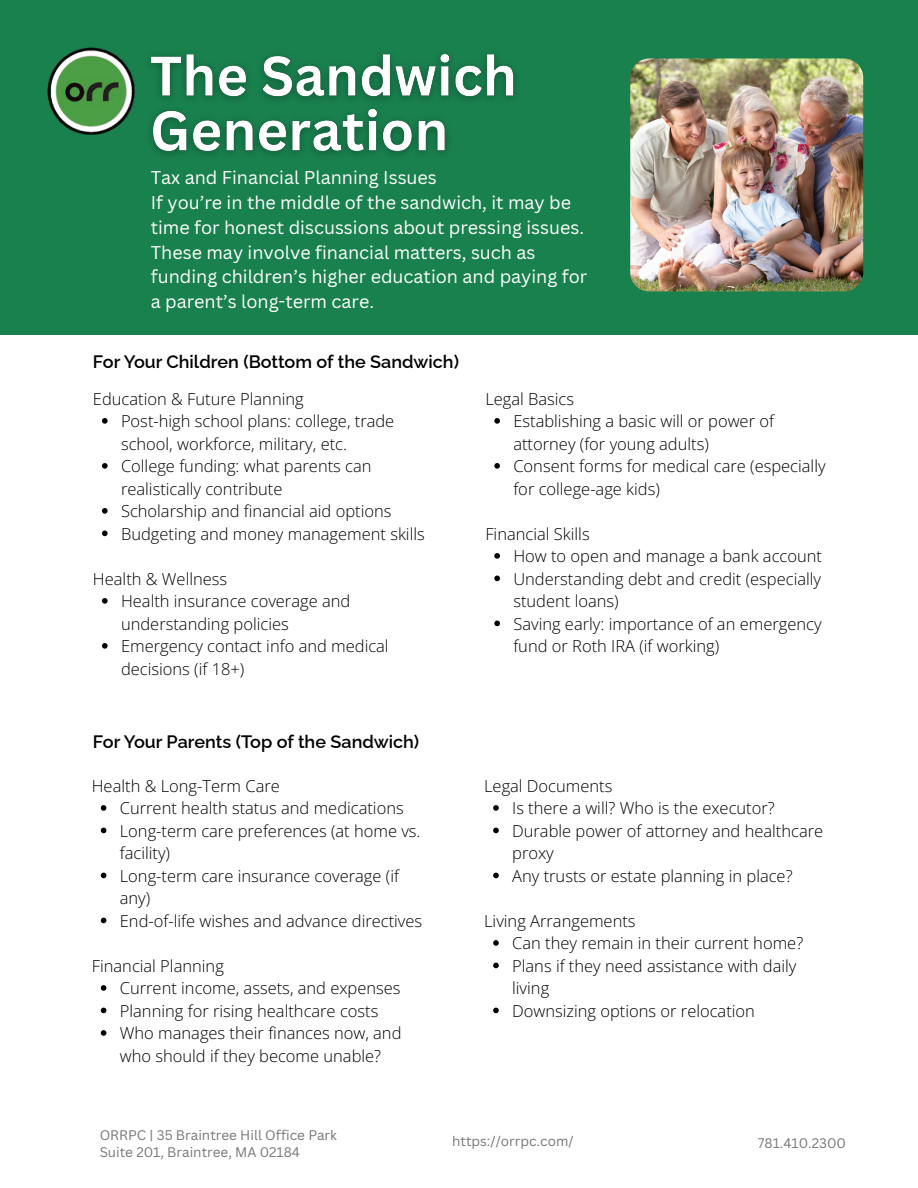
<style>
.page{position:relative;width:918px;height:1188px;background:#fff}
.page>*{position:absolute;margin:0;border:0;box-sizing:border-box;transform-origin:0 0}
.t1{font:18px/24.8px "Canva Sans";color:#fff}
.t2{font:600 18px "Raleway";color:#000}
.t3{font:300 16.5px/22.5px "Open Sans";color:#000}
.t4{font:13.5px "Canva Sans";color:#777}
</style>
<div class="page">
<div style="left:0;top:0;width:918px;height:334px;background:#19814e"></div>
<img style="left:630px;top:58px;width:233px;height:233px">
<img style="left:47px;top:47px;width:88px;height:88px">
<img style="left:150px;top:54px;width:366px;height:101px">
<svg style="left:102px;top:418px;width:6px;height:6px"></svg>
<svg style="left:102px;top:463px;width:6px;height:6px"></svg>
<svg style="left:102px;top:508px;width:6px;height:6px"></svg>
<svg style="left:102px;top:531px;width:6px;height:5px"></svg>
<svg style="left:102px;top:598px;width:6px;height:6px"></svg>
<svg style="left:102px;top:643px;width:6px;height:6px"></svg>
<svg style="left:494px;top:418px;width:6px;height:6px"></svg>
<svg style="left:494px;top:463px;width:6px;height:6px"></svg>
<svg style="left:494px;top:553px;width:6px;height:6px"></svg>
<svg style="left:494px;top:576px;width:6px;height:5px"></svg>
<svg style="left:494px;top:621px;width:6px;height:5px"></svg>
<svg style="left:101px;top:805px;width:5px;height:6px"></svg>
<svg style="left:101px;top:828px;width:5px;height:5px"></svg>
<svg style="left:101px;top:873px;width:5px;height:5px"></svg>
<svg style="left:101px;top:918px;width:5px;height:5px"></svg>
<svg style="left:101px;top:985px;width:5px;height:6px"></svg>
<svg style="left:101px;top:1008px;width:5px;height:5px"></svg>
<svg style="left:101px;top:1030px;width:5px;height:6px"></svg>
<svg style="left:493px;top:805px;width:6px;height:6px"></svg>
<svg style="left:493px;top:828px;width:6px;height:5px"></svg>
<svg style="left:493px;top:873px;width:6px;height:5px"></svg>
<svg style="left:493px;top:940px;width:6px;height:6px"></svg>
<svg style="left:493px;top:963px;width:6px;height:5px"></svg>
<svg style="left:493px;top:1008px;width:6px;height:5px"></svg>
<p class="t1" style="left:151px;top:165px;width:438px">Tax and Financial Planning Issues<br>If you’re in the middle of the sandwich, it may be time for honest discussions about pressing issues.<br>These may involve financial matters, such as funding children’s higher education and paying for a parent’s long-term care.</p>
<p class="t2" style="left:93px;top:351px;width:368px">For Your Children (Bottom of the Sandwich)</p>
<p class="t3" style="left:93px;top:387px;width:212px">Education &amp; Future Planning</p>
<p class="t3" style="left:121px;top:409px;width:275px">Post-high school plans: college, trade school, workforce, military, etc.</p>
<p class="t3" style="left:121px;top:454px;width:252px">College funding: what parents can realistically contribute</p>
<h3 class="t3" style="left:121px;top:499px;width:272px">Scholarship and financial aid options</h3>
<p class="t3" style="left:121px;top:522px;width:305px">Budgeting and money management skills</p>
<p class="t3" style="left:93px;top:567px;width:136px">Health &amp; Wellness</p>
<h3 class="t3" style="left:121px;top:589px;width:231px">Health insurance coverage and understanding policies</h3>
<p class="t3" style="left:121px;top:634px;width:269px">Emergency contact info and medical decisions (if 18+)</p>
<p class="t2" style="left:93px;top:731px;width:328px">For Your Parents (Top of the Sandwich)</p>
<p class="t3" style="left:92px;top:774px;width:190px">Health &amp; Long-Term Care</p>
<p class="t3" style="left:120px;top:796px;width:285px">Current health status and medications</p>
<p class="t3" style="left:120px;top:819px;width:302px">Long-term care preferences (at home vs. facility)</p>
<h3 class="t3" style="left:120px;top:864px;width:281px">Long-term care insurance coverage (if any)</h3>
<p class="t3" style="left:120px;top:909px;width:304px">End-of-life wishes and advance directives</p>
<p class="t3" style="left:92px;top:954px;width:134px">Financial Planning</p>
<p class="t3" style="left:120px;top:976px;width:282px">Current income, assets, and expenses</p>
<h3 class="t3" style="left:120px;top:999px;width:260px">Planning for rising healthcare costs</h3>
<p class="t3" style="left:120px;top:1021px;width:283px">Who manages their finances now, and who should if they become unable?</p>
<p class="t3" style="left:485px;top:387px;width:90px">Legal Basics</p>
<h3 class="t3" style="left:513px;top:409px;width:262px">Establishing a basic will or power of attorney (for young adults)</h3>
<p class="t3" style="left:513px;top:454px;width:314px">Consent forms for medical care (especially for college-age kids)</p>
<p class="t3" style="left:485px;top:522px;width:106px">Financial Skills</p>
<p class="t3" style="left:513px;top:544px;width:310px">How to open and manage a bank account</p>
<h2 class="t3" style="left:513px;top:567px;width:309px">Understanding debt and credit (especially student loans)</h2>
<h3 class="t3" style="left:513px;top:612px;width:310px">Saving early: importance of an emergency fund or Roth IRA (if working)</h3>
<p class="t3" style="left:484px;top:774px;width:130px">Legal Documents</p>
<p class="t3" style="left:512px;top:796px;width:264px">Is there a will? Who is the executor?</p>
<h3 class="t3" style="left:512px;top:819px;width:313px">Durable power of attorney and healthcare proxy</h3>
<p class="t3" style="left:512px;top:864px;width:282px">Any trusts or estate planning in place?</p>
<p class="t3" style="left:484px;top:909px;width:153px">Living Arrangements</p>
<p class="t3" style="left:512px;top:931px;width:293px">Can they remain in their current home?</p>
<p class="t3" style="left:512px;top:954px;width:286px">Plans if they need assistance with daily living</p>
<p class="t3" style="left:512px;top:999px;width:244px">Downsizing options or relocation</p>
<h3 class="t4" style="left:100px;top:1125px;width:239px">ORRPC | 35 Braintree Hill Office Park</h3>
<p class="t4" style="left:100px;top:1142px;width:202px">Suite 201, Braintree, MA 02184</p>
<h2 class="t4" style="left:452px;top:1132px;width:123px">https://orrpc.com/</h2>
<h3 class="t4" style="left:758px;top:1134px;width:90px">781.410.2300</h3>
</div>
